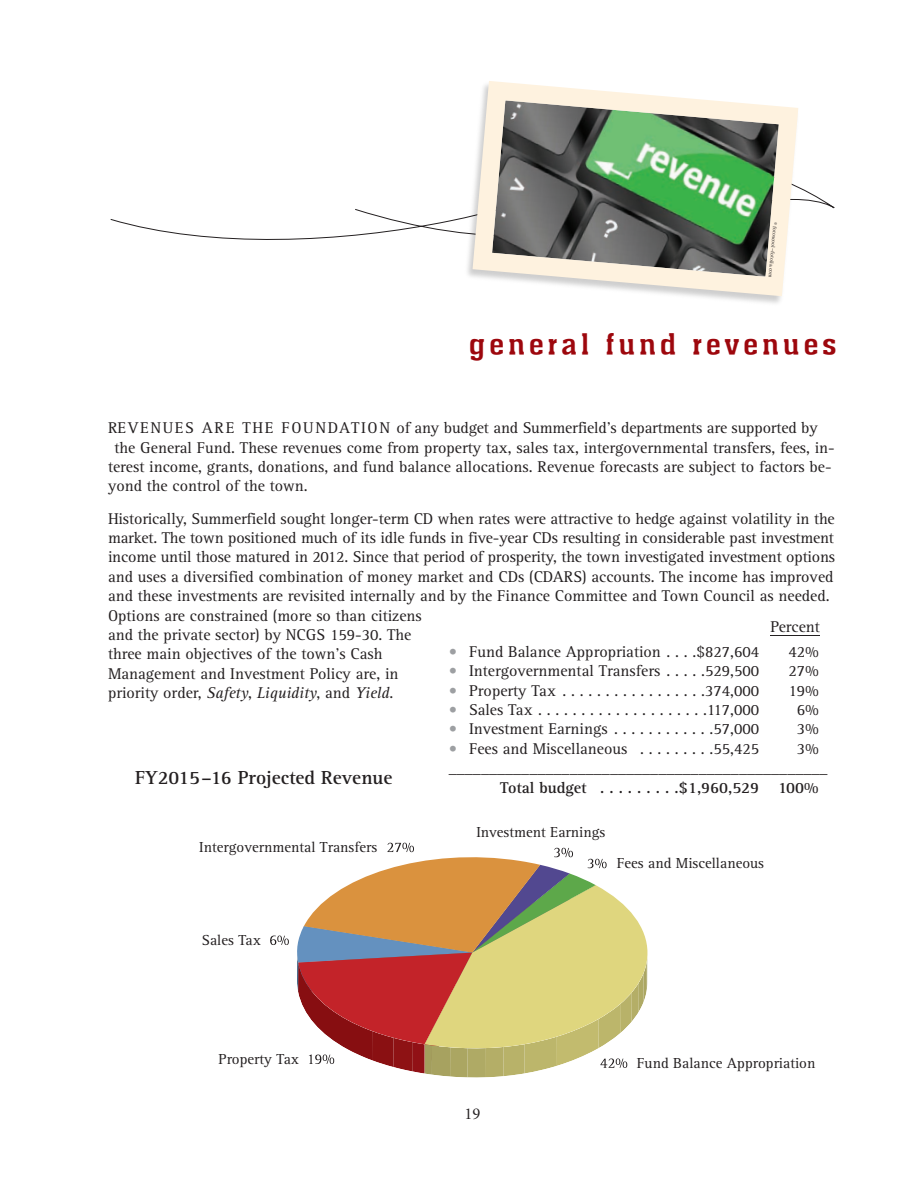
<style>
.page{position:relative;width:918px;height:1188px;background:#fff}
.page>*{position:absolute;margin:0;border:0;box-sizing:border-box;transform-origin:0 0}
.t1{font:30px "Ache Normal";letter-spacing:.1em;color:#9d070d}
.t2{font:700 19.5px "Rotis Serif";color:#231f20}
.t3{font:16.5px "Minion";color:#231f20}
.t4{font:16.2px/19.4px "Rotis Serif";color:#231f20}
.t5{font:700 16.2px "Rotis Serif";color:#231f20}
.t6{font:15px "Rotis Serif";color:#231f20}
.t7{font:5.25px "Rotis Serif";color:#231f20}
.s1{font-style:italic}
.s2{color:#9d9fa2}
</style>
<div class="page">
<hr style="left:770px;top:635px;width:50px;height:1px;background:#231f20">
<svg style="left:270px;top:936px;width:19px;height:9px"></svg>
<svg style="left:297px;top:843px;width:351px;height:235px"></svg>
<svg style="left:111px;top:191px;width:723px;height:49px"></svg>
<svg style="left:463px;top:81px;width:345px;height:222px"></svg>
<p class="t7" style="left:777px;top:222px;width:57px;rotate:95deg">© fotoscool—fotolia.com</p>
<h1 class="t1" style="left:469px;top:328px;width:370px">general fund revenues</h1>
<p class="t4" style="left:108px;top:420px;width:711px">REVENUES ARE THE FOUNDATION of any budget and Summerfield’s departments are supported by</p>
<p class="t4" style="left:114px;top:439px;width:722px">the General Fund. These revenues come from property tax, sales tax, intergovernmental transfers, fees, in-</p>
<p class="t4" style="left:108px;top:459px;width:725px">terest income, grants, donations, and fund balance allocations. Revenue forecasts are subject to factors be-</p>
<p class="t4" style="left:108px;top:478px;width:201px">yond the control of the town.</p>
<p class="t4" style="left:108px;top:510px;width:729px">Historically, Summerfield sought longer-term CD when rates were attractive to hedge against volatility in the market. The town positioned much of its idle funds in five-year CDs resulting in considerable past investment income until those matured in 2012. Since that period of prosperity, the town investigated investment options and uses a diversified combination of money market and CDs (CDARS) accounts. The income has improved and these investments are revisited internally and by the Finance Committee and Town Council as needed.<br>Options are constrained (more so than citizens<br>and the private sector) by NCGS 159-30. The<br>three main objectives of the town’s Cash<br>Management and Investment Policy are, in<br>priority order, <span class="s1">Safety</span>, <span class="s1">Liquidity</span>, and <span class="s1">Yield</span>.</p>
<p class="t4" style="left:770px;top:618px;width:51px">Percent</p>
<p class="t4" style="left:449px;top:644px;width:312px"><span class="s2">•</span> Fund Balance Appropriation . . . .$827,604</p>
<p class="t4" style="left:789px;top:644px;width:31px">42%</p>
<p class="t4" style="left:449px;top:663px;width:312px"><span class="s2">•</span> Intergovernmental Transfers . . . . .529,500</p>
<p class="t4" style="left:789px;top:663px;width:31px">27%</p>
<p class="t4" style="left:449px;top:682px;width:312px"><span class="s2">•</span> Property Tax . . . . . . . . . . . . . . . . .374,000</p>
<p class="t4" style="left:789px;top:682px;width:31px">19%</p>
<p class="t4" style="left:449px;top:702px;width:312px"><span class="s2">•</span> Sales Tax . . . . . . . . . . . . . . . . . . . .117,000</p>
<p class="t4" style="left:797px;top:702px;width:23px">6%</p>
<p class="t4" style="left:449px;top:721px;width:312px"><span class="s2">•</span> Investment Earnings . . . . . . . . . . . .57,000</p>
<p class="t4" style="left:797px;top:721px;width:23px">3%</p>
<p class="t4" style="left:449px;top:740px;width:312px"><span class="s2">•</span> Fees and Miscellaneous . . . . . . . . .55,425</p>
<p class="t4" style="left:449px;top:740px;width:380px;text-indent:348px">3% _______________________________________________</p>
<p class="t5" style="left:500px;top:782px;width:320px">Total budget . . . . . . . . .$1,960,529 100%</p>
<p class="t2" style="left:135px;top:771px;width:259px">FY2015–16 Projected Revenue</p>
<p class="t6" style="left:199px;top:842px;width:179px">Intergovernmental Transfers</p>
<p class="t6" style="left:202px;top:935px;width:61px">Sales Tax</p>
<p class="t6" style="left:218px;top:1054px;width:82px">Property Tax</p>
<p class="t6" style="left:476px;top:827px;width:131px">Investment Earnings</p>
<p class="t6" style="left:617px;top:858px;width:149px">Fees and Miscellaneous</p>
<p class="t3" style="left:465px;top:1107px;width:17px">19</p>
<p class="t6" style="left:637px;top:1058px;width:180px">Fund Balance Appropriation</p>
</div>
